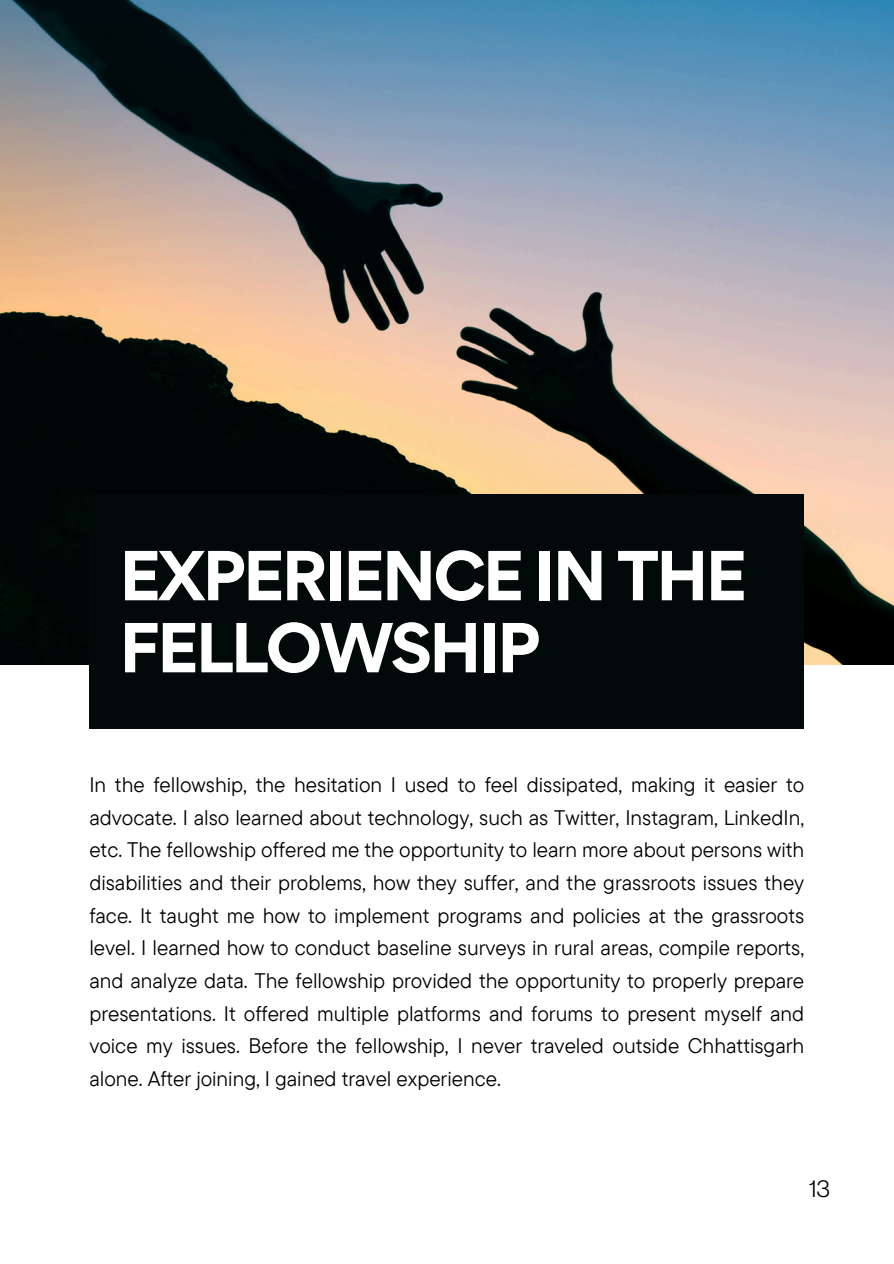
<style>
.page{position:relative;width:894px;height:1264px;background:#fff}
.page>*{position:absolute;margin:0;border:0;box-sizing:border-box;transform-origin:0 0}
.t1{font:700 63px/72px "Gordita";letter-spacing:-.05em;color:#fff}
.t2{font:24px "Neue Montreal";color:#000}
.t3{font:21px/32.7px "TT Commons Pro";color:#000;text-align:justify}
</style>
<div class="page">
<img style="left:0;top:0;width:893px;height:664px">
<div style="left:89px;top:494px;width:714px;height:235px;background:#020909"></div>
<h1 class="t1" style="left:119px;top:539px;width:629px">EXPERIENCE IN THE<br>FELLOWSHIP</h1>
<p class="t3" style="left:89px;top:767px;width:716px">In the fellowship, the hesitation I used to feel dissipated, making it easier to advocate. I also learned about technology, such as Twitter, Instagram, LinkedIn, etc. The fellowship offered me the opportunity to learn more about persons with disabilities and their problems, how they suffer, and the grassroots issues they face. It taught me how to implement programs and policies at the grassroots level. I learned how to conduct baseline surveys in rural areas, compile reports, and analyze data. The fellowship provided the opportunity to properly prepare presentations. It offered multiple platforms and forums to present myself and voice my issues. Before the fellowship, I never traveled outside Chhattisgarh alone. After joining, I gained travel experience.</p>
<p class="t2" style="left:808px;top:1173px;width:22px">13</p>
</div>
